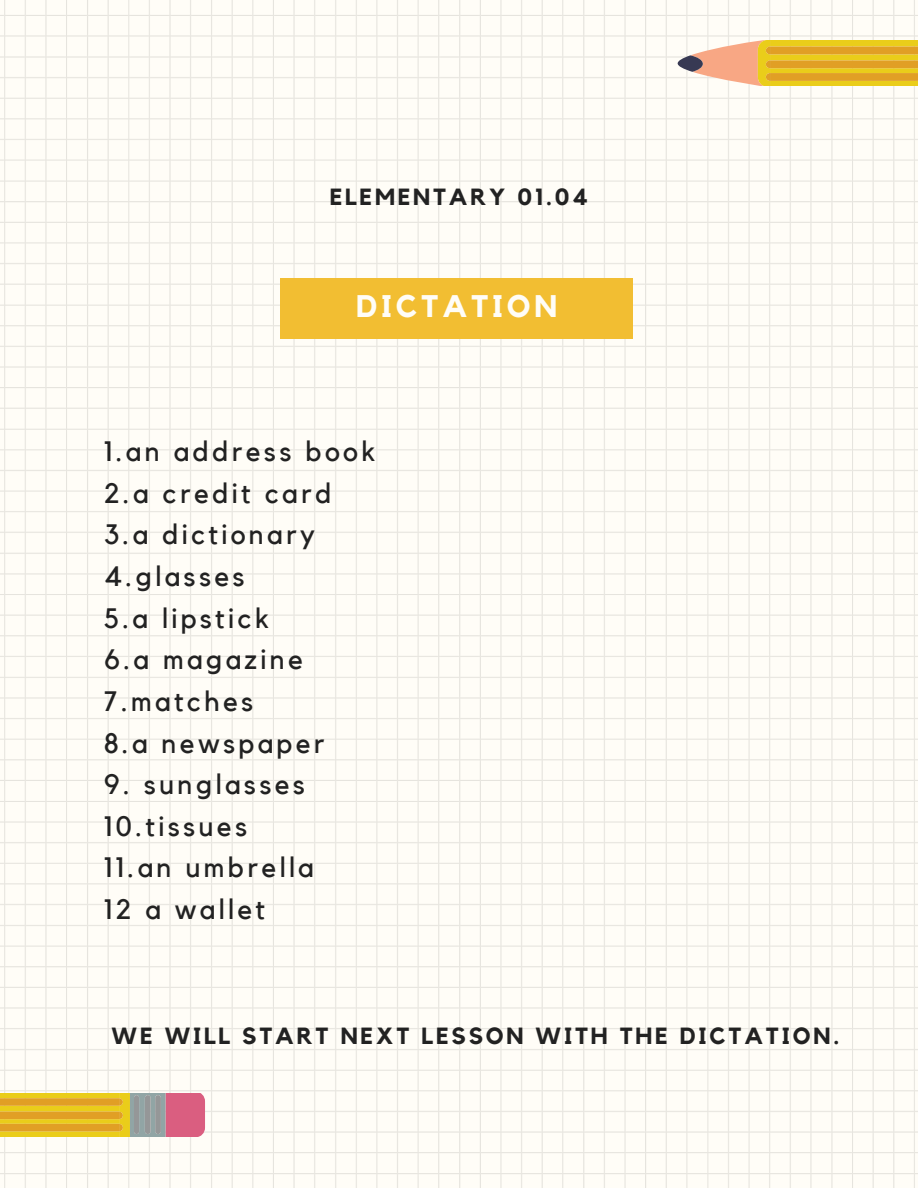
<style>
.page{position:relative;width:918px;height:1188px;background:#fff}
.page>*{position:absolute;margin:0;border:0;box-sizing:border-box;transform-origin:0 0}
.t1{font:700 31.2px "Kollektif";letter-spacing:.12em;color:#fffdf7}
.t2{font:28.05px/41.7px "Kollektif";letter-spacing:.12em;color:#222}
.t3{font:700 23.4px "Kollektif";letter-spacing:.12em;color:#222}
</style>
<div class="page">
<img style="left:0;top:0;width:918px;height:1188px">
<svg style="left:678px;top:41px;width:240px;height:45px"></svg>
<div style="left:280px;top:278px;width:353px;height:61px;background:#f2be32"></div>
<svg style="left:0;top:1093px;width:205px;height:43px"></svg>
<p class="t3" style="left:330px;top:186px;width:260px">ELEMENTARY 01.04</p>
<p class="t1" style="left:356px;top:292px;width:202px">DICTATION</p>
<p class="t2" style="left:104px;top:432px;width:273px">1.an address book<br>2.a credit card<br>3.a dictionary<br>4.glasses<br>5.a lipstick<br>6.a magazine<br>7.matches<br>8.a newspaper</p>
<p class="t2" style="left:104px;top:765px;width:211px">9. sunglasses<br>10.tissues<br>11.an umbrella<br>12 a wallet</p>
<p class="t3" style="left:112px;top:1025px;width:729px">WE WILL START NEXT LESSON WITH THE DICTATION.</p>
</div>
